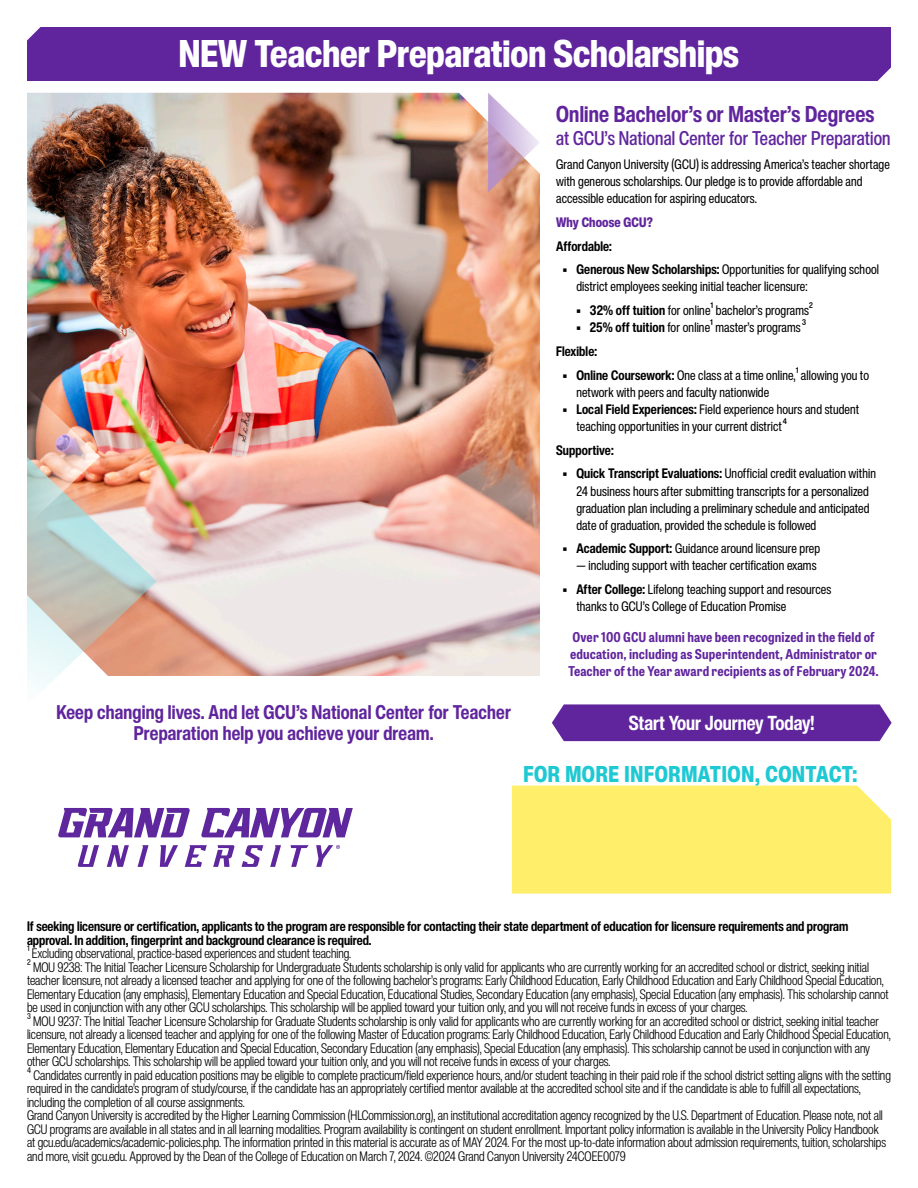
<style>
.page{position:relative;width:918px;height:1188px;background:#fff}
.page>*{position:absolute;margin:0;border:0;box-sizing:border-box;transform-origin:0 0}
.t1{font:800 condensed 37.95px "Helvetica Now Display";color:#fff}
.t2{font:700 condensed 22.5px "Helvetica Now Display";letter-spacing:.01em;color:#60259d}
.t3{font:800 condensed 22.5px "Helvetica Now Display";letter-spacing:.03em;color:#1fc9d3}
.t4{font:700 condensed 19.95px "Helvetica Now Display";color:#fff}
.t5{font:700 condensed 19.5px/21px "Helvetica Now Display";letter-spacing:.01em;color:#60259d;text-align:center}
.t6{font:500 condensed 19.5px "Helvetica Now Display";letter-spacing:.01em;color:#60259d}
.t7{font:300 condensed 13.5px/13.5px "Helvetica Now Display";color:#000}
.t8{font:condensed 13.5px/17.1px "Helvetica Now Display";letter-spacing:.01em;color:#000}
.t9{font:700 condensed 13.5px/13.5px "Helvetica Now Display";color:#000}
.t10{font:700 semi-condensed 13.5px/17.1px "Tablet Gothic";letter-spacing:.01em;color:#60259d;text-align:center}
.t11{font:800 condensed 13.5px "Helvetica Now Display";letter-spacing:.01em;color:#60259d}
.s1{font-weight:700}
</style>
<div class="page">
<img style="left:27px;top:93px;width:513px;height:583px">
<div style="left:27px;top:27px;width:864px;height:54px;background:#60259d"></div>
<div style="left:552px;top:704px;width:340px;height:37px;background:#60259d"></div>
<div style="left:512px;top:786px;width:379px;height:108px;background:#ffee6a"></div>
<svg style="left:488px;top:93px;width:52px;height:99px"></svg>
<img style="left:27px;top:387px;width:130px;height:301px">
<svg style="left:58px;top:808px;width:132px;height:29px"></svg>
<svg style="left:201px;top:808px;width:152px;height:29px"></svg>
<svg style="left:107px;top:845px;width:22px;height:22px"></svg>
<svg style="left:270px;top:845px;width:11px;height:22px"></svg>
<svg style="left:138px;top:845px;width:11px;height:22px"></svg>
<svg style="left:291px;top:845px;width:18px;height:22px"></svg>
<svg style="left:185px;top:845px;width:22px;height:22px"></svg>
<svg style="left:78px;top:845px;width:21px;height:22px"></svg>
<svg style="left:213px;top:845px;width:22px;height:22px"></svg>
<svg style="left:242px;top:845px;width:21px;height:22px"></svg>
<svg style="left:160px;top:845px;width:18px;height:22px"></svg>
<svg style="left:316px;top:845px;width:24px;height:22px"></svg>
<h1 class="t1" style="left:179px;top:28px;width:561px">NEW Teacher Preparation Scholarships</h1>
<h2 class="t2" style="left:556px;top:99px;width:320px">Online Bachelor’s or Master’s Degrees</h2>
<h3 class="t6" style="left:556px;top:125px;width:336px">at GCU’s National Center for Teacher Preparation</h3>
<p class="t8" style="left:556px;top:156px;width:335px">Grand Canyon University (GCU) is addressing America’s teacher shortage with generous scholarships. Our pledge is to provide affordable and accessible education for aspiring educators.</p>
<p class="t11" style="left:556px;top:213px;width:98px">Why Choose GCU?</p>
<p class="t9" style="left:556px;top:239px;width:57px">Affordable:</p>
<p class="t8" style="left:576px;top:261px;width:304px;text-indent:-14px"><span class="s1">• Generous New Scholarships:</span> Opportunities for qualifying school district employees seeking initial teacher licensure:</p>
<p class="t8" style="left:576px;top:302px;width:238px"><span class="s1">• 32% off tuition</span> for online¹ bachelor’s programs²</p>
<p class="t8" style="left:556px;top:315px;width:251px;line-height:23.9px;text-indent:20px"><span class="s1">• 25% off tuition</span> for online¹ master’s programs³<br><span class="s1">Flexible:</span></p>
<p class="t8" style="left:576px;top:366px;width:294px;text-indent:-14px"><span class="s1">• Online Coursework:</span> One class at a time online,¹ allowing you to network with peers and faculty nationwide</p>
<p class="t8" style="left:576px;top:401px;width:284px;text-indent:-14px"><span class="s1">• Local Field Experiences:</span> Field experience hours and student teaching opportunities in your current district⁴</p>
<p class="t9" style="left:556px;top:443px;width:59px">Supportive:</p>
<p class="t8" style="left:576px;top:465px;width:301px;text-indent:-14px"><span class="s1">• Quick Transcript Evaluations:</span> Unofficial credit evaluation within 24 business hours after submitting transcripts for a personalized graduation plan including a preliminary schedule and anticipated date of graduation, provided the schedule is followed</p>
<p class="t8" style="left:563px;top:540px;width:259px"><span class="s1">• Academic Support:</span> Guidance around licensure prep</p>
<p class="t8" style="left:576px;top:557px;width:242px">— including support with teacher certification exams</p>
<p class="t8" style="left:576px;top:581px;width:256px;text-indent:-14px"><span class="s1">• After College:</span> Lifelong teaching support and resources thanks to GCU’s College of Education Promise</p>
<p class="t10" style="left:568px;top:628px;width:312px">Over 100 GCU alumni have been recognized in the field of education, including as Superintendent, Administrator or<br>Teacher of the Year award recipients as of February 2024.</p>
<h3 class="t4" style="left:629px;top:710px;width:187px">Start Your Journey Today!</h3>
<h3 class="t5" style="left:56px;top:701px;width:456px">Keep changing lives. And let GCU’s National Center for Teacher<br>Preparation help you achieve your dream.</h3>
<h2 class="t3" style="left:523px;top:759px;width:335px">FOR MORE INFORMATION, CONTACT:</h2>
<p class="t9" style="left:27px;top:920px;width:823px">If seeking licensure or certification, applicants to the program are responsible for contacting their state department of education for licensure requirements and program approval. In addition, fingerprint and background clearance is required.</p>
<p class="t7" style="left:27px;top:947px;width:865px">¹ Excluding observational, practice-based experiences and student teaching.<br>² MOU 9238: The Initial Teacher Licensure Scholarship for Undergraduate Students scholarship is only valid for applicants who are currently working for an accredited school or district, seeking initial teacher licensure, not already a licensed teacher and applying for one of the following bachelor’s programs: Early Childhood Education, Early Childhood Education and Early Childhood Special Education, Elementary Education (any emphasis), Elementary Education and Special Education, Educational Studies, Secondary Education (any emphasis), Special Education (any emphasis). This scholarship cannot be used in conjunction with any other GCU scholarships. This scholarship will be applied toward your tuition only, and you will not receive funds in excess of your charges.<br>³ MOU 9237: The Initial Teacher Licensure Scholarship for Graduate Students scholarship is only valid for applicants who are currently working for an accredited school or district, seeking initial teacher licensure, not already a licensed teacher and applying for one of the following Master of Education programs: Early Childhood Education, Early Childhood Education and Early Childhood Special Education, Elementary Education, Elementary Education and Special Education, Secondary Education (any emphasis), Special Education (any emphasis). This scholarship cannot be used in conjunction with any other GCU scholarships. This scholarship will be applied toward your tuition only, and you will not receive funds in excess of your charges.<br>⁴ Candidates currently in paid education positions may be eligible to complete practicum/field experience hours, and/or student teaching in their paid role if the school district setting aligns with the setting required in the candidate’s program of study/course, if the candidate has an appropriately certified mentor available at the accredited school site and if the candidate is able to fulfill all expectations, including the completion of all course assignments.<br>Grand Canyon University is accredited by the Higher Learning Commission (HLCommission.org), an institutional accreditation agency recognized by the U.S. Department of Education. Please note, not all GCU programs are available in all states and in all learning modalities. Program availability is contingent on student enrollment. Important policy information is available in the University Policy Handbook<br>at gcu.edu/academics/academic-policies.php. The information printed in this material is accurate as of MAY 2024. For the most up-to-date information about admission requirements, tuition, scholarships and more, visit gcu.edu. Approved by the Dean of the College of Education on March 7, 2024. ©2024 Grand Canyon University 24COEE0079</p>
</div>
